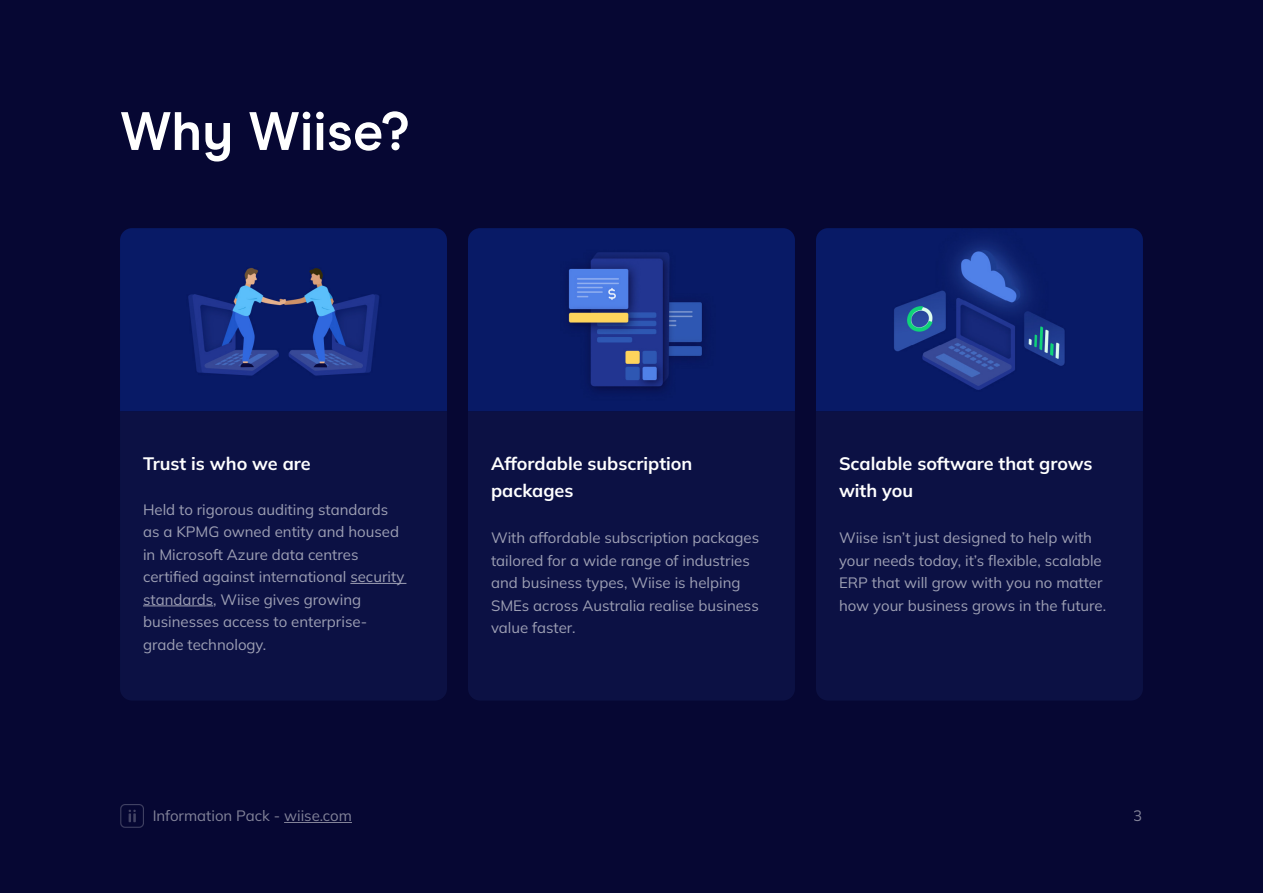
<style>
.page{position:relative;width:1263px;height:893px;background:#060733}
.page>*{position:absolute;margin:0;border:0;box-sizing:border-box;transform-origin:0 0}
.t1{font:700 54px "Modern Era";color:#fff}
.t2{font:700 18px/27px "Mulish";color:#fff}
.t3{font:15px/22.5px "Mulish";color:#fff}
</style>
<div class="page">
<hr style="left:284px;top:822px;width:68px;height:1px;background:#fff">
<img style="left:121px;top:804px;width:22px;height:23px">
<div style="left:120px;top:411px;width:327px;height:289px;background:#0c1144"></div>
<div style="left:468px;top:411px;width:327px;height:289px;background:#0c1144"></div>
<div style="left:816px;top:411px;width:327px;height:289px;background:#0c1144"></div>
<hr style="left:350px;top:583px;width:56px;height:1px;background:#fff">
<hr style="left:143px;top:606px;width:70px;height:1px;background:#fff">
<img style="left:120px;top:228px;width:327px;height:183px">
<img style="left:468px;top:228px;width:327px;height:183px">
<img style="left:816px;top:228px;width:327px;height:183px">
<h1 class="t1" style="left:120px;top:99px;width:291px">Why Wiise?</h1>
<p class="t2" style="left:143px;top:449px;width:169px">Trust is who we are</p>
<p class="t2" style="left:491px;top:449px;width:203px">Affordable subscription packages</p>
<p class="t2" style="left:839px;top:449px;width:255px">Scalable software that grows with you</p>
<p class="t3" style="left:143px;top:498px;width:263px">Held to rigorous auditing standards as a KPMG owned entity and housed in Microsoft Azure data centres certified against international security standards, Wiise gives growing businesses access to enterprise&shy;grade technology.</p>
<p class="t3" style="left:491px;top:526px;width:270px">With affordable subscription packages tailored for a wide range of industries and business types, Wiise is helping SMEs across Australia realise business value faster.</p>
<p class="t3" style="left:839px;top:526px;width:269px">Wiise isn’t just designed to help with your needs today, it’s flexible, scalable ERP that will grow with you no matter how your business grows in the future.</p>
<p class="t3" style="left:152px;top:804px;width:201px">Information Pack - wiise.com</p>
<p class="t3" style="left:1134px;top:804px;width:10px">3</p>
</div>
